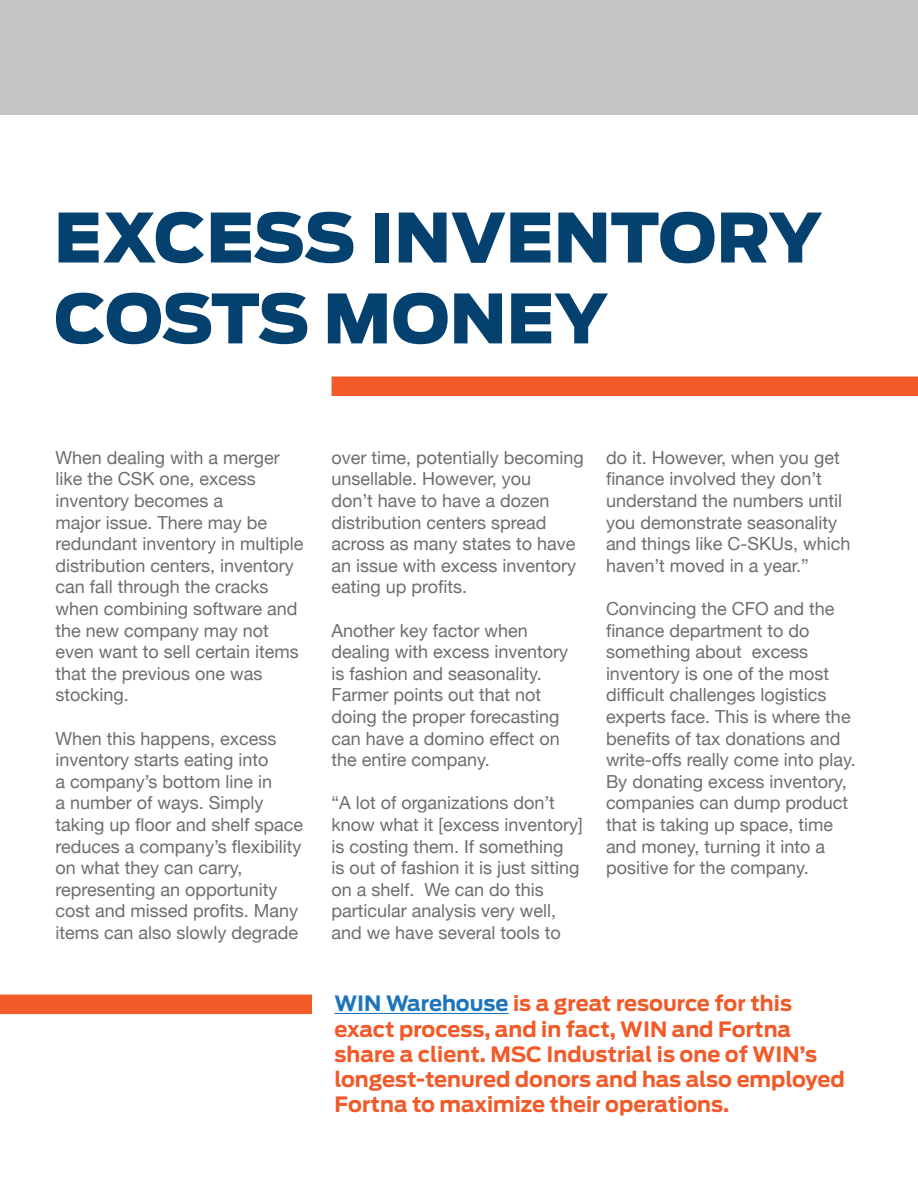
<style>
.page{position:relative;width:918px;height:1188px;background:#fff}
.page>*{position:absolute;margin:0;border:0;box-sizing:border-box;transform-origin:0 0}
.t1{font:900 67.5px/80.8px "Antenna";color:#04416f}
.t2{font:700 21px/25.2px "Antenna";color:#f15a29}
.t3{font:18px/21.6px "Helvetica Neue";color:#6d6e71}
.s1{color:#1c75bc}
</style>
<div class="page">
<hr style="left:334px;top:1013px;width:175px;height:1px;background:#1c75bc">
<div style="left:0;top:995px;width:312px;height:19px;background:#f15a29"></div>
<div style="left:332px;top:376px;width:586px;height:20px;background:#f15a29"></div>
<div style="left:0;top:0;width:918px;height:114px;background:#c2c4c6"></div>
<h1 class="t1" style="left:54px;top:198px;width:770px">EXCESS INVENTORY<br>COSTS MONEY</h1>
<p class="t3" style="left:56px;top:448px;width:250px">When dealing with a merger like the CSK one, excess inventory becomes a<br>major issue. There may be redundant inventory in multiple distribution centers, inventory can fall through the cracks when combining software and the new company may not even want to sell certain items that the previous one was stocking.</p>
<p class="t3" style="left:56px;top:728px;width:249px">When this happens, excess inventory starts eating into<br>a company’s bottom line in<br>a number of ways. Simply taking up floor and shelf space reduces a company’s flexibility on what they can carry, representing an opportunity cost and missed profits. Many items can also slowly degrade</p>
<p class="t3" style="left:332px;top:448px;width:254px">over time, potentially becoming unsellable. However, you<br>don’t have to have a dozen distribution centers spread across as many states to have an issue with excess inventory eating up profits.</p>
<p class="t3" style="left:332px;top:620px;width:238px">Another key factor when dealing with excess inventory is fashion and seasonality.<br>Farmer points out that not doing the proper forecasting can have a domino effect on the entire company.</p>
<p class="t3" style="left:332px;top:793px;width:253px">“A lot of organizations don’t know what it [excess inventory] is costing them. If something<br>is out of fashion it is just sitting on a shelf. We can do this particular analysis very well, and we have several tools to</p>
<p class="t3" style="left:606px;top:448px;width:246px">do it. However, when you get finance involved they don’t understand the numbers until you demonstrate seasonality and things like C-SKUs, which haven’t moved in a year.”</p>
<p class="t3" style="left:606px;top:599px;width:251px">Convincing the CFO and the finance department to do something about excess inventory is one of the most difficult challenges logistics experts face. This is where the benefits of tax donations and write-offs really come into play.<br>By donating excess inventory, companies can dump product that is taking up space, time and money, turning it into a positive for the company.</p>
<p class="t2" style="left:334px;top:991px;width:512px"><span class="s1">WIN Warehouse</span> is a great resource for this exact process, and in fact, WIN and Fortna share a client. MSC Industrial is one of WIN’s longest-tenured donors and has also employed Fortna to maximize their operations.</p>
</div>
